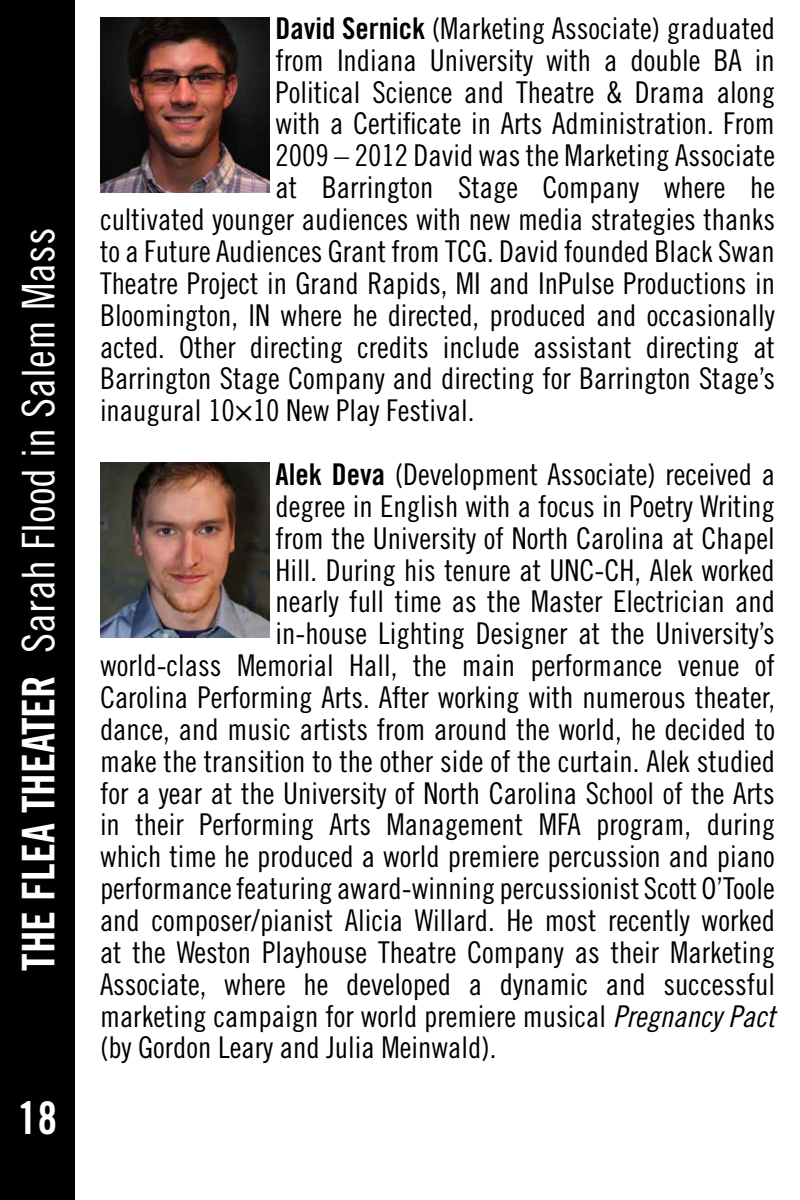
<style>
.page{position:relative;width:800px;height:1200px;background:#fff}
.page>*{position:absolute;margin:0;border:0;box-sizing:border-box;transform-origin:0 0}
.t1{font:45px "Trade Gothic LT Std Cn 18";color:#fff}
.t2{font:45px "Trade Gothic LT Std Bd Cn 20";color:#fff}
.t3{font:30px "Trade Gothic LT Std Cn 18";color:#000}
.t4{font:26.25px "Trade Gothic LT Std Bd Cn 20";color:#fff}
.s1{font-family:"Trade Gothic LT Std Bd Cn 20"}
.s2{font-family:"Trade Gothic LT Std Cn 18 Obl"}
</style>
<div class="page">
<div style="left:0;top:0;width:75px;height:1200px;background:#000"></div>
<img style="left:100px;top:17px;width:170px;height:175px">
<img style="left:100px;top:462px;width:170px;height:176px">
<h1 class="t1" style="left:12px;top:971px;width:744px;rotate:-90deg"><span class="s1">THE FLEA THEATER</span> Sarah Flood in Salem Mass</h1>
<p class="t4" style="left:42px;top:1091px;width:13px">3</p>
<h1 class="t2" style="left:18px;top:1091px;width:41px">18</h1>
<p class="t3" style="left:276px;top:10px;width:501px"><span class="s1">David Sernick</span> (Marketing Associate) graduated</p>
<p class="t3" style="left:276px;top:42px;width:501px">from Indiana University with a double BA in</p>
<p class="t3" style="left:276px;top:74px;width:501px">Political Science and Theatre &amp; Drama along</p>
<p class="t3" style="left:276px;top:106px;width:501px">with a Certificate in Arts Administration. From</p>
<p class="t3" style="left:276px;top:138px;width:501px">2009 – 2012 David was the Marketing Associate</p>
<p class="t3" style="left:276px;top:170px;width:501px">at Barrington Stage Company where he</p>
<p class="t3" style="left:100px;top:202px;width:677px">cultivated younger audiences with new media strategies thanks</p>
<p class="t3" style="left:100px;top:233px;width:676px">to a Future Audiences Grant from TCG. David founded Black Swan</p>
<p class="t3" style="left:100px;top:265px;width:677px">Theatre Project in Grand Rapids, MI and InPulse Productions in</p>
<p class="t3" style="left:100px;top:297px;width:676px">Bloomington, IN where he directed, produced and occasionally</p>
<p class="t3" style="left:100px;top:329px;width:677px">acted. Other directing credits include assistant directing at</p>
<p class="t3" style="left:100px;top:361px;width:677px">Barrington Stage Company and directing for Barrington Stage’s</p>
<p class="t3" style="left:100px;top:393px;width:376px">inaugural 10×10 New Play Festival.</p>
<p class="t3" style="left:276px;top:457px;width:501px"><span class="s1">Alek Deva</span> (Development Associate) received a</p>
<p class="t3" style="left:276px;top:488px;width:501px">degree in English with a focus in Poetry Writing</p>
<p class="t3" style="left:276px;top:520px;width:501px">from the University of North Carolina at Chapel</p>
<p class="t3" style="left:276px;top:552px;width:501px">Hill. During his tenure at UNC-CH, Alek worked</p>
<p class="t3" style="left:276px;top:584px;width:501px">nearly full time as the Master Electrician and</p>
<p class="t3" style="left:276px;top:616px;width:501px">in-house Lighting Designer at the University’s</p>
<p class="t3" style="left:100px;top:648px;width:676px">world-class Memorial Hall, the main performance venue of</p>
<p class="t3" style="left:100px;top:680px;width:677px">Carolina Performing Arts. After working with numerous theater,</p>
<p class="t3" style="left:100px;top:711px;width:677px">dance, and music artists from around the world, he decided to</p>
<p class="t3" style="left:100px;top:743px;width:677px">make the transition to the other side of the curtain. Alek studied</p>
<p class="t3" style="left:100px;top:775px;width:676px">for a year at the University of North Carolina School of the Arts</p>
<p class="t3" style="left:100px;top:807px;width:677px">in their Performing Arts Management MFA program, during</p>
<p class="t3" style="left:100px;top:839px;width:677px">which time he produced a world premiere percussion and piano</p>
<p class="t3" style="left:100px;top:871px;width:676px">performance featuring award-winning percussionist Scott O’Toole</p>
<p class="t3" style="left:100px;top:903px;width:677px">and composer/pianist Alicia Willard. He most recently worked</p>
<p class="t3" style="left:100px;top:934px;width:677px">at the Weston Playhouse Theatre Company as their Marketing</p>
<p class="t3" style="left:100px;top:966px;width:677px">Associate, where he developed a dynamic and successful</p>
<p class="t3" style="left:100px;top:998px;width:677px">marketing campaign for world premiere musical <span class="s2">Pregnancy Pact</span></p>
<p class="t3" style="left:100px;top:1030px;width:398px">(by Gordon Leary and Julia Meinwald).</p>
</div>
